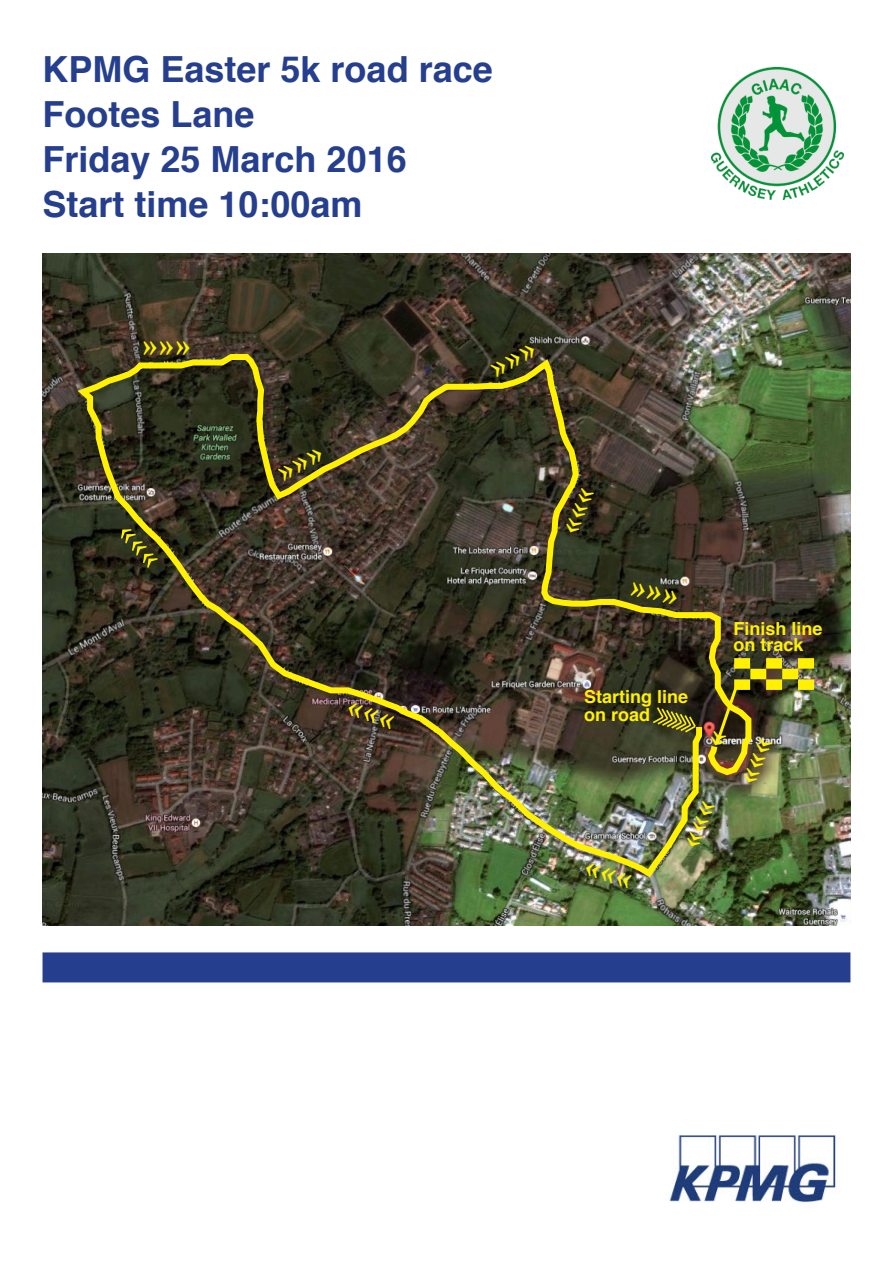
<style>
.page{position:relative;width:893px;height:1263px;background:#fff}
.page>*{position:absolute;margin:0;border:0;box-sizing:border-box;transform-origin:0 0}
.t1{font:700 36px/45px "Helvetica";color:#253f8e}
.t2{font:700 36px "Minion Pro";color:#fff101}
.t3{font:700 18px/18px "Helvetica";color:#fff101}
</style>
<div class="page">
<img style="left:43px;top:253px;width:807px;height:672px">
<img style="left:72px;top:351px;width:682px;height:530px">
<svg style="left:651px;top:705px;width:46px;height:29px"></svg>
<img style="left:711px;top:67px;width:132px;height:133px">
<img style="left:666px;top:1135px;width:171px;height:68px">
<div style="left:43px;top:952px;width:807px;height:30px;background:#253f8e"></div>
<svg style="left:584px;top:861px;width:48px;height:28px"></svg>
<svg style="left:630px;top:582px;width:48px;height:23px"></svg>
<svg style="left:278px;top:447px;width:47px;height:34px;background:#423d1c"></svg>
<svg style="left:490px;top:343px;width:47px;height:35px;background:#343319"></svg>
<svg style="left:685px;top:801px;width:30px;height:47px"></svg>
<img style="left:709px;top:658px;width:105px;height:127px">
<svg style="left:346px;top:702px;width:48px;height:27px"></svg>
<svg style="left:117px;top:525px;width:41px;height:43px;background:#383918"></svg>
<svg style="left:564px;top:487px;width:30px;height:48px"></svg>
<p class="t1" style="left:43px;top:47px;width:452px">KPMG Easter 5k road race<br>Footes Lane<br>Friday 25 March 2016<br>Start time 10:00am</p>
<p class="t2" style="left:191px;top:377px;width:51px;rotate:-180deg">«««</p>
<p class="t3" style="left:584px;top:688px;width:106px">Starting line on road</p>
<p class="t3" style="left:733px;top:620px;width:91px;line-height:16.5px">Finish line on track</p>
</div>
